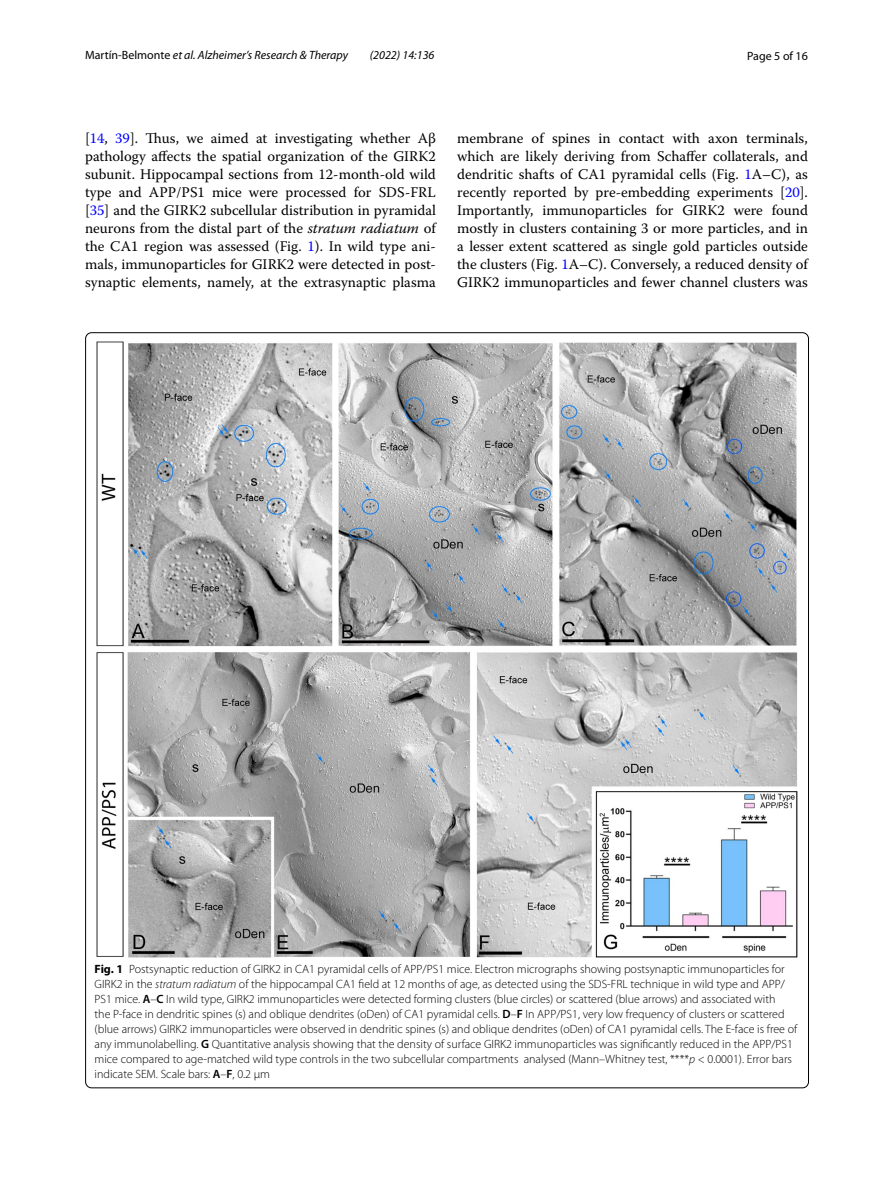
<style>
.page{position:relative;width:893px;height:1187px;background:#fff}
.page>*{position:absolute;margin:0;border:0;box-sizing:border-box;transform-origin:0 0}
.t1{font:14.7px/18px "Warnock Pro";color:#000;text-align:justify}
.t2{font:300 12px/15px "Myriad Pro";color:#000}
.t3{font:italic 12px "Myriad Pro";color:#000}
.t4{font:12px "Myriad Pro";color:#000}
.s1{font-style:normal}
.s2{color:#00f}
.s3{font-style:italic}
.s4{font-weight:700}
.s5{font-weight:600}
</style>
<div class="page">
<img style="left:97px;top:342px;width:700px;height:615px">
<p class="t3" style="left:85px;top:48px;width:264px"><span class="s1">Martín‑Belmonte</span> et al. Alzheimer’s Research &amp; Therapy</p>
<p class="t3" style="left:370px;top:48px;width:66px">(2022) 14:136</p>
<p class="t4" style="left:747px;top:48px;width:62px">Page 5 of 16</p>
<p class="t1" style="left:85px;top:128px;width:352px">[<span class="s2">14</span>, <span class="s2">39</span>]. Thus, we aimed at investigating whether Aβ pathology affects the spatial organization of the GIRK2 subunit. Hippocampal sections from 12-month-old wild type and APP/PS1 mice were processed for SDS-FRL [<span class="s2">35</span>] and the GIRK2 subcellular distribution in pyramidal neurons from the distal part of the <span class="s3">stratum radiatum</span> of the CA1 region was assessed (Fig. <span class="s2">1</span>). In wild type ani&shy;mals, immunoparticles for GIRK2 were detected in post&shy;synaptic elements, namely, at the extrasynaptic plasma</p>
<p class="t1" style="left:457px;top:128px;width:352px">membrane of spines in contact with axon terminals, which are likely deriving from Schaffer collaterals, and dendritic shafts of CA1 pyramidal cells (Fig. <span class="s2">1</span>A–C), as recently reported by pre-embedding experiments [<span class="s2">20</span>].<br>Importantly, immunoparticles for GIRK2 were found mostly in clusters containing 3 or more particles, and in a lesser extent scattered as single gold particles outside the clusters (Fig. <span class="s2">1</span>A–C). Conversely, a reduced density of GIRK2 immunoparticles and fewer channel clusters was</p>
<p class="t2" style="left:95px;top:961px;width:704px"><span class="s4">Fig. 1</span> Postsynaptic reduction of GIRK2 in CA1 pyramidal cells of APP/PS1 mice. Electron micrographs showing postsynaptic immunoparticles for GIRK2 in the <span class="s3">stratum radiatum</span> of the hippocampal CA1 field at 12 months of age, as detected using the SDS-FRL technique in wild type and APP/ PS1 mice. <span class="s5">A</span>–<span class="s5">C</span> In wild type, GIRK2 immunoparticles were detected forming clusters (blue circles) or scattered (blue arrows) and associated with<br>the P-face in dendritic spines (s) and oblique dendrites (oDen) of CA1 pyramidal cells. <span class="s5">D</span>–<span class="s5">F</span> In APP/PS1, very low frequency of clusters or scattered (blue arrows) GIRK2 immunoparticles were observed in dendritic spines (s) and oblique dendrites (oDen) of CA1 pyramidal cells. The E-face is free of any immunolabelling. <span class="s5">G</span> Quantitative analysis showing that the density of surface GIRK2 immunoparticles was significantly reduced in the APP/PS1 mice compared to age-matched wild type controls in the two subcellular compartments analysed (Mann–Whitney test, ****<span class="s3">p</span> &lt; 0.0001). Error bars indicate SEM. Scale bars: <span class="s5">A</span>–<span class="s5">F</span>, 0.2 μm</p>
</div>
